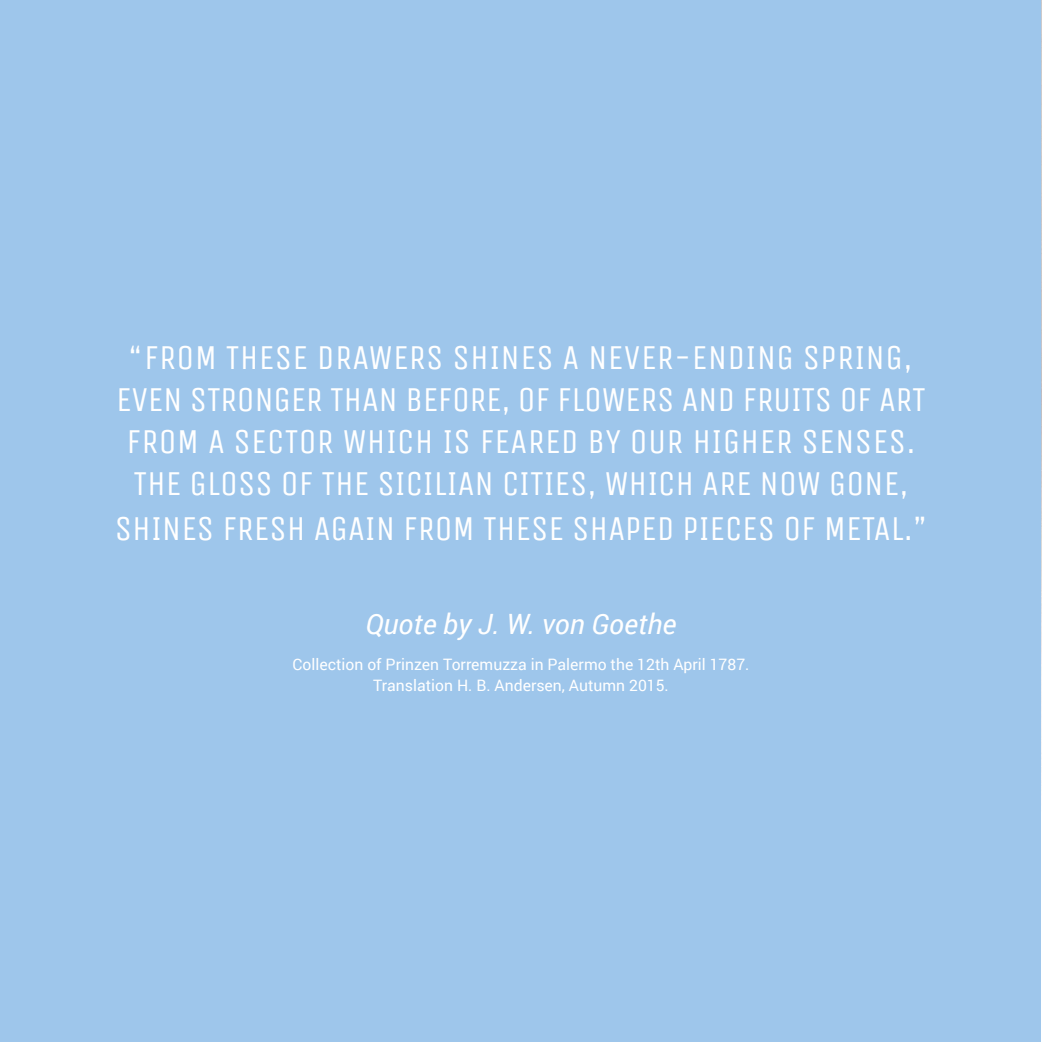
<style>
.page{position:relative;width:1042px;height:1042px;background:#9ec6eb}
.page>*{position:absolute;margin:0;border:0;box-sizing:border-box;transform-origin:0 0}
.t1{font:35px/42px "Unica One";color:#fff;text-align:center}
.t2{font:italic 28px "Roboto";color:#fff}
.t3{font:15.75px/21px "Roboto";color:#fff;text-align:center}
</style>
<div class="page">
<img style="left:1041px;top:0;width:1px;height:1042px">
<p class="t1" style="left:116px;top:338px;width:811px">“FROM THESE DRAWERS SHINES A NEVER-ENDING SPRING, EVEN STRONGER THAN BEFORE, OF FLOWERS AND FRUITS OF ART FROM A SECTOR WHICH IS FEARED BY OUR HIGHER SENSES.<br>THE GLOSS OF THE SICILIAN CITIES, WHICH ARE NOW GONE,</p>
<p class="t1" style="left:115px;top:509px;width:814px">SHINES FRESH AGAIN FROM THESE SHAPED PIECES OF METAL.”</p>
<p class="t2" style="left:365px;top:612px;width:313px">Quote by J. W. von Goethe</p>
<p class="t3" style="left:292px;top:655px;width:458px">Collection of Prinzen Torremuzza in Palermo the 12th April 1787.<br>Translation H. B. Andersen, Autumn 2015.</p>
</div>
